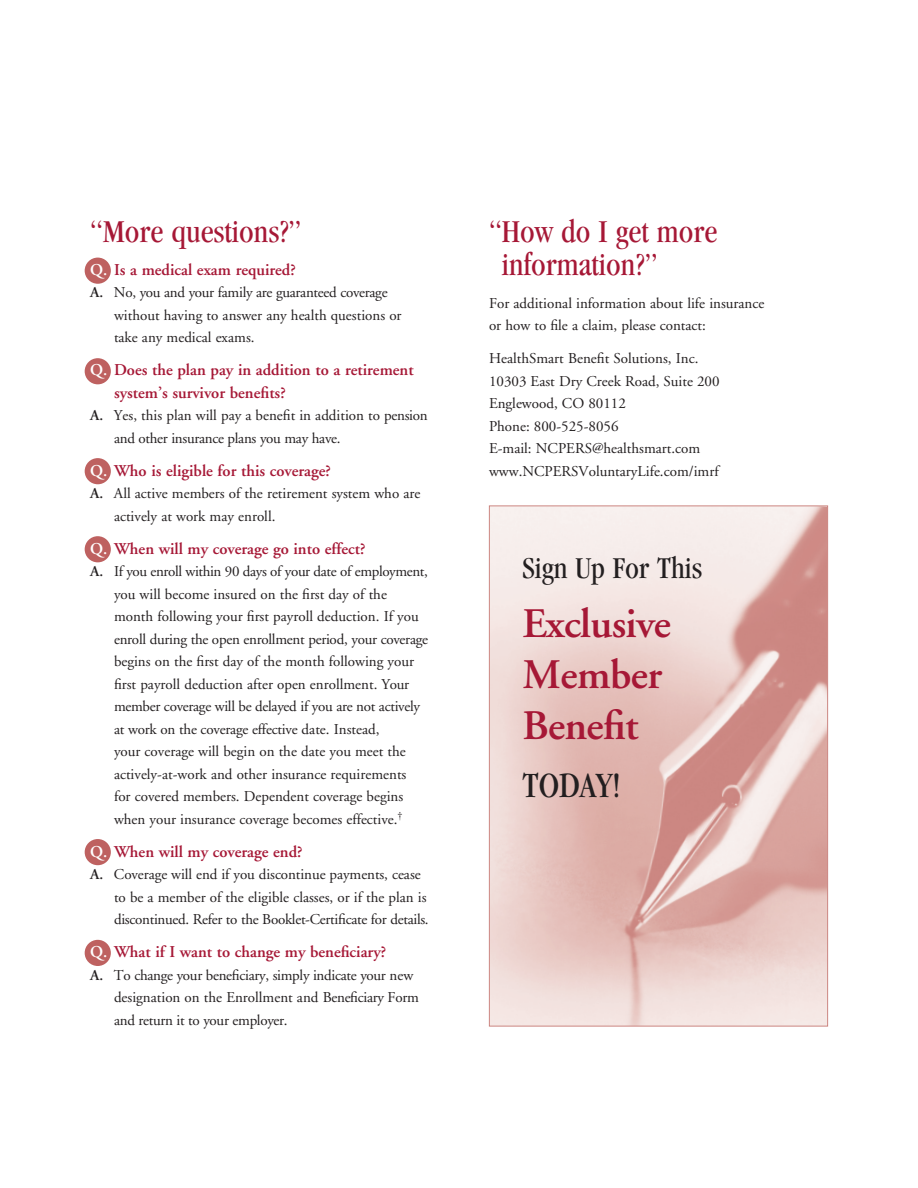
<style>
.page{position:relative;width:918px;height:1188px;background:#fff}
.page>*{position:absolute;margin:0;border:0;box-sizing:border-box;transform-origin:0 0}
.subheads{font:600 42px "Adobe Garamond";letter-spacing:-.015em;color:#a61836}
.subheads-2{font:condensed 36.9px "Garamond";color:#231f20}
.subheads-3{font:condensed 33px/33px "Garamond";color:#a61836}
.subheads-4{font:condensed 31.35px "Garamond";color:#231f20}
.Question_Bold{font:600 16.5px/22.5px "Adobe Garamond";color:#a61836}
.body{font:15px/22.5px "Adobe Garamond";color:#231f20}
.body-2{font:15px/22.5px "Adobe Garamond";letter-spacing:-.02em;color:#231f20}
.s1{color:#fff}
.s2{font-weight:600}
</style>
<div class="page">
<div style="left:85px;top:258px;width:26px;height:26px;background:#be6160;border-radius:50%"></div>
<div style="left:85px;top:358px;width:26px;height:26px;background:#be6160;border-radius:50%"></div>
<div style="left:85px;top:458px;width:26px;height:26px;background:#be6160;border-radius:50%"></div>
<div style="left:85px;top:536px;width:26px;height:26px;background:#be6160;border-radius:50%"></div>
<div style="left:85px;top:839px;width:26px;height:26px;background:#be6160;border-radius:50%"></div>
<div style="left:85px;top:940px;width:26px;height:26px;background:#be6160;border-radius:50%"></div>
<img style="left:491px;top:508px;width:335px;height:516px">
<p class="subheads-3" style="left:90px;top:214px;width:213px">“More questions?”</p>
<p class="Question_Bold" style="left:90px;top:259px;width:207px"><span class="s1">Q.</span> Is a medical exam required?</p>
<p class="body" style="left:114px;top:282px;width:289px;text-indent:-24px"><span class="s2">A.</span> No, you and your family are guaranteed coverage without having to answer any health questions or take any medical exams.</p>
<p class="Question_Bold" style="left:114px;top:359px;width:301px;text-indent:-24px"><span class="s1">Q.</span> Does the plan pay in addition to a retirement system’s survivor benefits?</p>
<p class="body-2" style="left:114px;top:405px;width:315px;text-indent:-24px"><span class="s2">A.</span> Yes, this plan will pay a benefit in addition to pension and other insurance plans you may have.</p>
<p class="Question_Bold" style="left:90px;top:460px;width:242px"><span class="s1">Q.</span> Who is eligible for this coverage?</p>
<p class="body" style="left:114px;top:483px;width:308px;text-indent:-24px"><span class="s2">A.</span> All active members of the retirement system who are actively at work may enroll.</p>
<p class="Question_Bold" style="left:90px;top:538px;width:277px"><span class="s1">Q.</span> When will my coverage go into effect?</p>
<p class="body" style="left:114px;top:561px;width:316px;text-indent:-24px"><span class="s2">A.</span> If you enroll within 90 days of your date of employment, you will become insured on the first day of the month following your first payroll deduction. If you enroll during the open enrollment period, your coverage begins on the first day of the month following your first payroll deduction after open enrollment. Your member coverage will be delayed if you are not actively at work on the coverage effective date. Instead,<br>your coverage will begin on the date you meet the actively-at-work and other insurance requirements<br>for covered members. Dependent coverage begins when your insurance coverage becomes effective.<sup>†</sup></p>
<p class="Question_Bold" style="left:90px;top:841px;width:214px"><span class="s1">Q.</span> When will my coverage end?</p>
<p class="body" style="left:114px;top:864px;width:316px;text-indent:-24px"><span class="s2">A.</span> Coverage will end if you discontinue payments, cease to be a member of the eligible classes, or if the plan is discontinued. Refer to the Booklet-Certificate for details.</p>
<p class="Question_Bold" style="left:90px;top:941px;width:298px"><span class="s1">Q.</span> What if I want to change my beneficiary?</p>
<p class="body-2" style="left:114px;top:964px;width:306px;text-indent:-24px"><span class="s2">A.</span> To change your beneficiary, simply indicate your new designation on the Enrollment and Beneficiary Form and return it to your employer.</p>
<p class="subheads-3" style="left:502px;top:214px;width:217px;text-indent:-13px">“How do I get more information?”</p>
<p class="body" style="left:489px;top:292px;width:277px">For additional information about life insurance or how to file a claim, please contact:</p>
<p class="body" style="left:489px;top:348px;width:232px">HealthSmart Benefit Solutions, Inc.<br>10303 East Dry Creek Road, Suite 200<br>Englewood, CO 80112<br>Phone: 800-525-8056<br>E-mail: NCPERS@healthsmart.com www.NCPERSVoluntaryLife.com/imrf</p>
<p class="subheads-4" style="left:523px;top:551px;width:181px">Sign Up For This</p>
<p class="subheads" style="left:523px;top:601px;width:150px">Exclusive</p>
<p class="subheads" style="left:523px;top:652px;width:141px">Member</p>
<p class="subheads" style="left:523px;top:703px;width:118px">Benefit</p>
<p class="subheads-2" style="left:523px;top:765px;width:100px">TODAY!</p>
</div>
